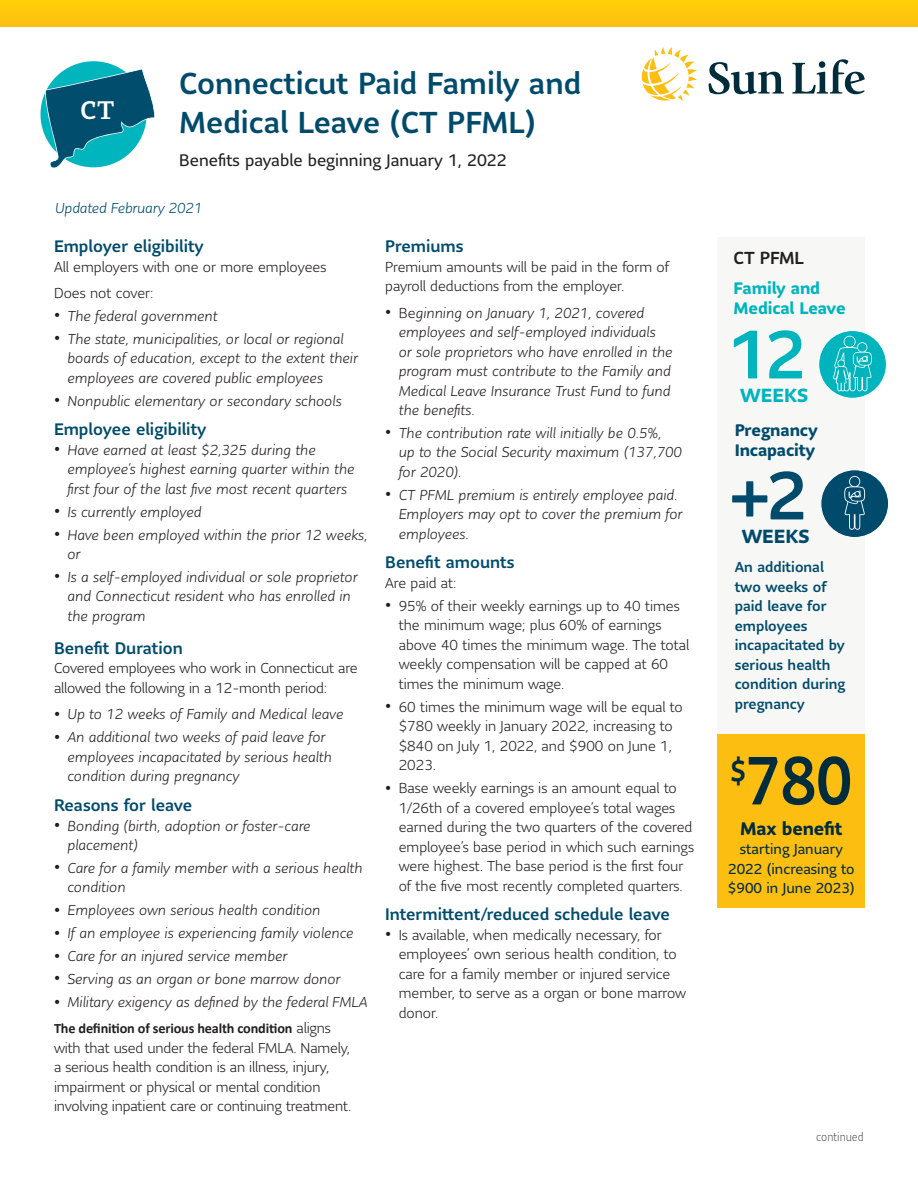
<style>
.page{position:relative;width:918px;height:1188px;background:#fff}
.page>*{position:absolute;margin:0;border:0;box-sizing:border-box;transform-origin:0 0}
._04b_2ndSub_SunLifeM{font:500 67.5px "Sun Life Sans";color:#002c3b;scale:.88 1}
._04b_2ndSub_SunLifeM-2{font:500 67.5px "Sun Life Sans";color:#00b4bd}
._04b_2ndSub_SunLifeM-3{font:500 67.5px "Sun Life Sans";color:#004b6c}
._01a_1stHead_SLSans{font:500 30px/39px "Sun Life Sans";color:#004b6c}
.t1{font:500 25.2px "Sun Life Serif";color:#fff}
._04b_2ndSub_SunLifeM-4{font:700 18.9px "Sun Life Sans";color:#00b4bd}
._04b_2ndSub_SunLifeM-5{font:700 18.9px "Sun Life Sans";color:#004b6c}
._04b_2ndSub_SunLifeM-6{font:700 18px "Sun Life Sans";letter-spacing:-.01em;color:#002c3b}
._04b_2ndSub_SunLifeM-7{font:500 17.25px "Sun Life Sans";letter-spacing:-.01em;color:#231f20}
._04b_2ndSub_SunLifeM-8{font:500 16.5px "Sun Life Sans";color:#004b6c}
._01b_1stHeadSubhead{font:16.5px "Sun Life Sans";color:#231f20}
._04b_2ndSub_SunLifeM-9{font:700 16.5px/19.5px "Sun Life Sans";letter-spacing:-.01em;color:#00b4bd}
._04b_2ndSub_SunLifeM-10{font:700 16.5px/19.5px "Sun Life Sans";letter-spacing:-.01em;color:#004b6c}
.t2{font:italic 300 14.25px/19.5px "Sun Life Sans";letter-spacing:.01em;color:#231f20}
._00_Text_SunLifeLigh{font:300 14.25px/19.5px "Sun Life Sans";color:#231f20}
._04b_2ndSub_SunLifeM-11{font:500 14.25px/19.5px "Sun Life Sans";color:#004b6c}
._04b_2ndSub_SunLifeM-12{font:14.25px/19.5px "Sun Life Sans";color:#002c3b;text-align:center}
._09a_TextBullet_SunL{font:300 14.25px "Sun Life Sans";color:#231f20}
.t3{font:italic 300 14.25px "Sun Life Sans";color:#004b6c}
.Disclosure_LightCond{font:300 12px "Sun Life Sans Condensed";color:#57585a}
.s1{font-style:normal;font-size:12px}
.s2{font-family:"Calibri";font-weight:700}
.s3{font-style:normal}
.s4{font-size:12px}
</style>
<div class="page">
<div style="left:0;top:0;width:918px;height:27px;background:#fec70c"></div>
<div style="left:717px;top:237px;width:148px;height:589px;background:#f7f7f5"></div>
<svg style="left:709px;top:62px;width:75px;height:32px"></svg>
<svg style="left:792px;top:59px;width:73px;height:35px"></svg>
<svg style="left:642px;top:47px;width:55px;height:54px"></svg>
<div style="left:40px;top:61px;width:107px;height:107px;background:#00b5bd;border-radius:50%"></div>
<svg style="left:45px;top:69px;width:110px;height:99px"></svg>
<div style="left:717px;top:734px;width:148px;height:173px;background:#fdbe12"></div>
<div style="left:819px;top:331px;width:67px;height:67px;background:#00b4bd;border-radius:50%"></div>
<div style="left:818px;top:330px;width:69px;height:69px;border:1px solid #fff;border-radius:50%"></div>
<svg style="left:833px;top:336px;width:39px;height:55px"></svg>
<div style="left:821px;top:470px;width:68px;height:68px;background:#004b6c;border-radius:50%"></div>
<div style="left:820px;top:469px;width:69px;height:69px;border:1px solid #fff;border-radius:50%"></div>
<svg style="left:844px;top:476px;width:21px;height:54px"></svg>
<h3 class="t1" style="left:80px;top:93px;width:36px">CT</h3>
<p class="_01a_1stHead_SLSans" style="left:179px;top:63px;width:403px">Connecticut Paid Family and<br>Medical Leave (CT PFML)</p>
<p class="_01b_1stHeadSubhead" style="left:179px;top:149px;width:329px">Benefits payable beginning January 1, 2022</p>
<p class="t3" style="left:55px;top:199px;width:148px">Updated February 2021</p>
<p class="_04b_2ndSub_SunLifeM-8" style="left:54px;top:235px;width:151px">Employer eligibility</p>
<p class="_00_Text_SunLifeLigh" style="left:54px;top:257px;width:274px">All employers with one or more employees</p>
<p class="_09a_TextBullet_SunL" style="left:54px;top:284px;width:101px">Does not cover:</p>
<p class="t2" style="left:54px;top:306px;width:165px"><span class="s1">•</span> The federal government</p>
<p class="t2" style="left:68px;top:329px;width:292px;text-indent:-14px"><span class="s1">•</span> The state, municipalities, or local or regional boards of education, except to the extent their employees are covered public employees</p>
<p class="t2" style="left:54px;top:391px;width:289px"><span class="s1">•</span> Nonpublic elementary or secondary schools</p>
<p class="_04b_2ndSub_SunLifeM-8" style="left:54px;top:418px;width:154px">Employee eligibility</p>
<p class="t2" style="left:68px;top:440px;width:288px;text-indent:-14px"><span class="s1">•</span> Have earned at least $2,325 during the employee’s highest earning quarter within the first four of the last five most recent quarters</p>
<p class="t2" style="left:54px;top:502px;width:149px"><span class="s1">•</span> Is currently employed</p>
<p class="t2" style="left:68px;top:524px;width:301px;text-indent:-14px"><span class="s1">•</span> Have been employed within the prior 12 weeks, or</p>
<p class="t2" style="left:68px;top:567px;width:292px;text-indent:-14px"><span class="s1">•</span> Is a self-employed individual or sole proprietor and Connecticut resident who has enrolled in the program</p>
<p class="_04b_2ndSub_SunLifeM-8" style="left:54px;top:637px;width:130px">Benefit Duration</p>
<p class="_00_Text_SunLifeLigh" style="left:54px;top:658px;width:305px">Covered employees who work in Connecticut are allowed the following in a 12-month period:</p>
<p class="t2" style="left:54px;top:704px;width:291px"><span class="s1">•</span> Up to 12 weeks of Family and Medical leave</p>
<p class="t2" style="left:68px;top:727px;width:266px;text-indent:-14px"><span class="s1">•</span> An additional two weeks of paid leave for employees incapacitated by serious health condition during pregnancy</p>
<p class="_04b_2ndSub_SunLifeM-8" style="left:54px;top:794px;width:140px">Reasons for leave</p>
<p class="t2" style="left:68px;top:815px;width:244px;text-indent:-14px"><span class="s1">•</span> Bonding (birth, adoption or foster-care placement)</p>
<p class="t2" style="left:68px;top:858px;width:296px;text-indent:-14px"><span class="s1">•</span> Care for a family member with a serious health condition</p>
<p class="t2" style="left:54px;top:900px;width:268px"><span class="s1">•</span> Employees own serious health condition</p>
<p class="t2" style="left:54px;top:923px;width:301px"><span class="s1">•</span> If an employee is experiencing family violence</p>
<p class="t2" style="left:54px;top:946px;width:235px"><span class="s1">•</span> Care for an injured service member</p>
<p class="t2" style="left:54px;top:969px;width:288px"><span class="s1">•</span> Serving as an organ or bone marrow donor</p>
<p class="t2" style="left:54px;top:992px;width:315px"><span class="s1">•</span> Military exigency as defined by the federal FMLA</p>
<p class="_00_Text_SunLifeLigh" style="left:54px;top:1018px;width:299px"><span class="s2">The definition of serious health condition</span> aligns with that used under the federal FMLA. Namely, a serious health condition is an illness, injury, impairment or physical or mental condition involving inpatient care or continuing treatment.</p>
<p class="_04b_2ndSub_SunLifeM-8" style="left:385px;top:235px;width:80px">Premiums</p>
<p class="_00_Text_SunLifeLigh" style="left:385px;top:257px;width:285px">Premium amounts will be paid in the form of payroll deductions from the employer.</p>
<p class="t2" style="left:399px;top:302px;width:275px;text-indent:-14px"><span class="s1">•</span> <span class="s3">Be</span>ginning on January 1, 2021, covered employees and self-employed individuals<br>or sole proprietors who have enrolled in the program must contribute to the Family and Medical Leave Insurance Trust Fund to fund the benefits.</p>
<p class="t2" style="left:399px;top:423px;width:285px;text-indent:-14px"><span class="s1">•</span> The contribution rate will initially be 0.5%,<br>up to the Social Security maximum (137,700 for 2020).</p>
<p class="t2" style="left:399px;top:485px;width:285px;text-indent:-14px"><span class="s1">•</span> CT PFML premium is entirely employee paid.<br>Employers may opt to cover the premium for employees.</p>
<p class="_04b_2ndSub_SunLifeM-8" style="left:385px;top:551px;width:131px">Benefit amounts</p>
<p class="_09a_TextBullet_SunL" style="left:385px;top:573px;width:73px">Are paid at:</p>
<p class="_00_Text_SunLifeLigh" style="left:399px;top:596px;width:292px;text-indent:-14px"><span class="s4">•</span> 95% of their weekly earnings up to 40 times the minimum wage; plus 60% of earnings above 40 times the minimum wage. The total weekly compensation will be capped at 60 times the minimum wage.</p>
<p class="_00_Text_SunLifeLigh" style="left:399px;top:697px;width:286px;text-indent:-14px"><span class="s4">•</span> 60 times the minimum wage will be equal to $780 weekly in January 2022, increasing to $840 on July 1, 2022, and $900 on June 1,<br>2023.</p>
<p class="_00_Text_SunLifeLigh" style="left:399px;top:778px;width:297px;text-indent:-14px"><span class="s4">•</span> Base weekly earnings is an amount equal to 1/26th of a covered employee’s total wages earned during the two quarters of the covered employee’s base period in which such earnings were highest. The base period is the first four of the five most recently completed quarters.</p>
<p class="_04b_2ndSub_SunLifeM-8" style="left:385px;top:903px;width:286px">Intermittent/reduced schedule leave</p>
<p class="_00_Text_SunLifeLigh" style="left:399px;top:925px;width:289px;text-indent:-14px"><span class="s4">•</span> Is available, when medically necessary, for employees’ own serious health condition, to care for a family member or injured service member, to serve as a organ or bone marrow donor.</p>
<p class="_04b_2ndSub_SunLifeM-7" style="left:734px;top:246px;width:72px">CT PFML</p>
<p class="_04b_2ndSub_SunLifeM-9" style="left:734px;top:279px;width:114px">Family and<br>Medical Leave</p>
<p class="_04b_2ndSub_SunLifeM-2" style="left:728px;top:309px;width:79px">12</p>
<p class="_04b_2ndSub_SunLifeM-4" style="left:740px;top:382px;width:69px">WEEKS</p>
<p class="_04b_2ndSub_SunLifeM-10" style="left:735px;top:420px;width:85px">Pregnancy<br>Incapacity</p>
<p class="_04b_2ndSub_SunLifeM-3" style="left:730px;top:450px;width:79px">+2</p>
<p class="_04b_2ndSub_SunLifeM-5" style="left:742px;top:523px;width:69px">WEEKS</p>
<p class="_04b_2ndSub_SunLifeM-11" style="left:735px;top:557px;width:112px">An additional two weeks of paid leave for employees incapacitated by serious health condition during pregnancy</p>
<p class="_04b_2ndSub_SunLifeM" style="left:730px;top:735px;width:140px"><sup>$</sup>780</p>
<p class="_04b_2ndSub_SunLifeM-6" style="left:740px;top:816px;width:104px">Max benefit</p>
<p class="_04b_2ndSub_SunLifeM-12" style="left:728px;top:839px;width:128px">starting January<br>2022 (increasing to $900 in June 2023)</p>
<p class="Disclosure_LightCond" style="left:816px;top:1129px;width:49px">continued</p>
</div>
